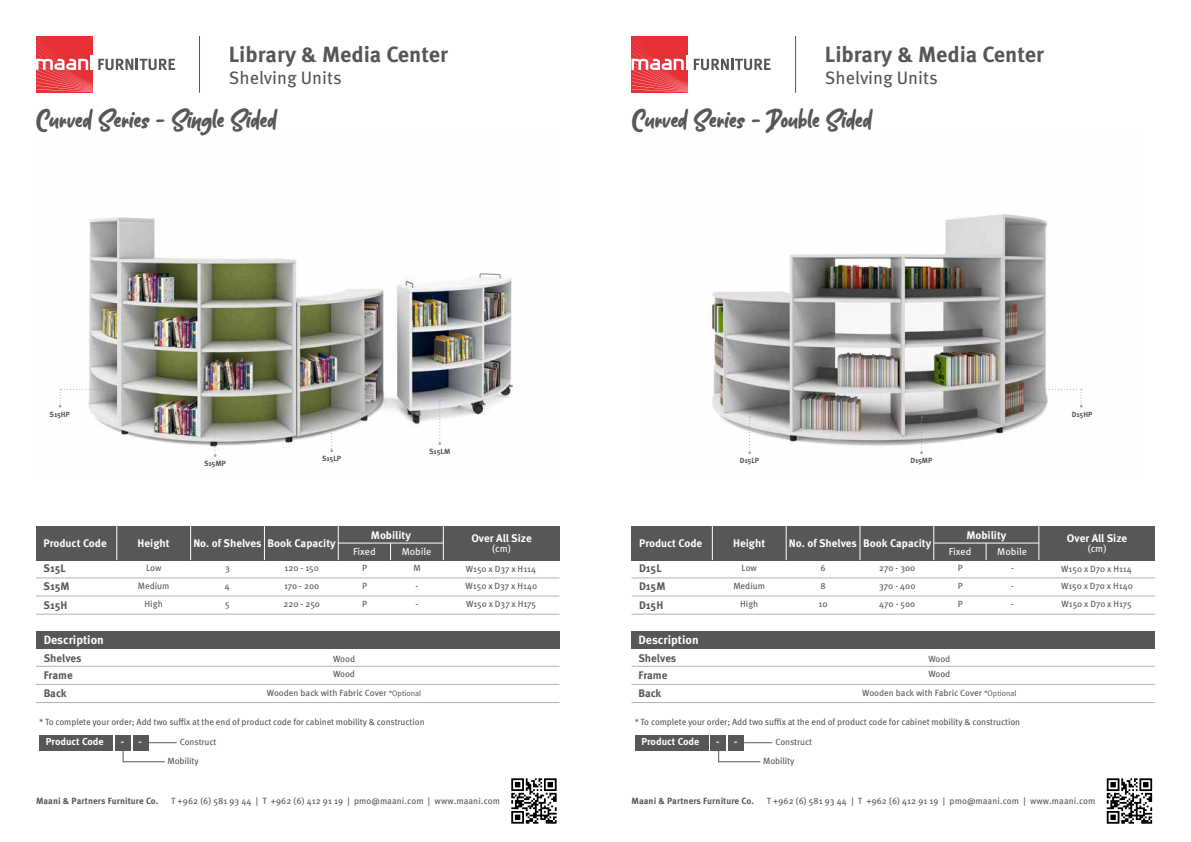
<style>
.page{position:relative;width:1191px;height:842px;background:#fff}
.page>*{position:absolute;margin:0;border:0;box-sizing:border-box;transform-origin:0 0}
.t1{font:30px "Folders";color:#575756}
.t2{font:700 22px "Meta OT";color:#575756}
.t3{font:18px "Meta OT";color:#575756}
.t4{font:700 12px "Meta OT";color:#fffffd}
.t5{font:700 11px "Meta OT";color:#fffffd}
.t6{font:700 11px/18.1px "Meta OT";color:#575756}
.t7{font:700 11px "Meta OT";color:#fff}
.t8{font:700 10.1px "Meta OT";color:#fff}
.t9{font:10px "Meta OT";letter-spacing:-.005em;color:#fff}
.t10{font:9px/18.1px "Meta OT";letter-spacing:-.01em;color:#575756}
.t11{font:9px "Meta OT";letter-spacing:.01em;color:#575656}
.t12{font:700 9px "Meta OT";letter-spacing:.01em;color:#575656}
.t13{font:700 7.5px "Meta OT";letter-spacing:-.01em;color:#575756}
.s1{font-family:"Meta Plus Normal";font-size:8px}
</style>
<div class="page">
<hr style="left:631px;top:578px;width:524px;height:1px;background:#b3b2b2">
<hr style="left:632px;top:596px;width:523px;height:1px;background:#b3b2b2">
<hr style="left:631px;top:614px;width:524px;height:1px;background:#b3b2b2">
<svg style="left:694px;top:59px;width:76px;height:11px"></svg>
<svg style="left:631px;top:36px;width:57px;height:56px;background:#ea5055"></svg>
<hr style="left:795px;top:36px;width:1px;height:57px;background:#575756">
<div style="left:631px;top:631px;width:524px;height:17px;background:#575756"></div>
<hr style="left:631px;top:666px;width:524px;height:1px;background:#b3b2b2">
<hr style="left:631px;top:684px;width:524px;height:1px;background:#b3b2b2">
<hr style="left:631px;top:702px;width:524px;height:1px;background:#b3b2b2">
<div style="left:635px;top:735px;width:73px;height:16px;background:#575756"></div>
<svg style="left:744px;top:742px;width:28px;height:1px"></svg>
<div style="left:710px;top:735px;width:16px;height:16px;background:#575756"></div>
<div style="left:728px;top:735px;width:16px;height:16px;background:#575756"></div>
<svg style="left:718px;top:751px;width:43px;height:12px"></svg>
<img style="left:709px;top:214px;width:374px;height:232px">
<svg style="left:748px;top:417px;width:3px;height:37px"></svg>
<svg style="left:920px;top:417px;width:3px;height:37px"></svg>
<svg style="left:1031px;top:389px;width:51px;height:19px"></svg>
<div style="left:631px;top:526px;width:524px;height:34px;background:#575756"></div>
<hr style="left:1038px;top:526px;width:1px;height:34px;background:#fff">
<svg style="left:985px;top:544px;width:1px;height:16px"></svg>
<hr style="left:934px;top:543px;width:104px;height:1px;background:#fff">
<hr style="left:712px;top:526px;width:1px;height:34px;background:#fff">
<hr style="left:786px;top:526px;width:1px;height:34px;background:#fff">
<hr style="left:859px;top:526px;width:1px;height:34px;background:#fff">
<hr style="left:933px;top:526px;width:1px;height:34px;background:#fff">
<svg style="left:1106px;top:778px;width:46px;height:46px"></svg>
<hr style="left:36px;top:578px;width:523px;height:1px;background:#b3b2b2">
<hr style="left:36px;top:596px;width:523px;height:1px;background:#b3b2b2">
<hr style="left:36px;top:614px;width:523px;height:1px;background:#b3b2b2">
<svg style="left:36px;top:36px;width:139px;height:56px"></svg>
<hr style="left:199px;top:36px;width:1px;height:57px;background:#575756">
<div style="left:36px;top:631px;width:523px;height:17px;background:#575756"></div>
<hr style="left:36px;top:666px;width:523px;height:1px;background:#b3b2b2">
<hr style="left:36px;top:684px;width:523px;height:1px;background:#b3b2b2">
<hr style="left:36px;top:702px;width:523px;height:1px;background:#b3b2b2">
<div style="left:39px;top:735px;width:74px;height:16px;background:#575756"></div>
<svg style="left:149px;top:742px;width:28px;height:1px"></svg>
<div style="left:115px;top:735px;width:16px;height:16px;background:#575756"></div>
<div style="left:133px;top:735px;width:16px;height:16px;background:#575756"></div>
<svg style="left:122px;top:751px;width:43px;height:12px"></svg>
<img style="left:58px;top:217px;width:456px;height:239px">
<svg style="left:214px;top:428px;width:2px;height:29px"></svg>
<svg style="left:330px;top:414px;width:3px;height:38px"></svg>
<svg style="left:438px;top:400px;width:3px;height:45px"></svg>
<svg style="left:59px;top:389px;width:52px;height:19px"></svg>
<div style="left:36px;top:526px;width:523px;height:34px;background:#575756"></div>
<hr style="left:443px;top:526px;width:1px;height:34px;background:#fff">
<svg style="left:390px;top:544px;width:1px;height:16px"></svg>
<hr style="left:338px;top:543px;width:105px;height:1px;background:#fff">
<hr style="left:117px;top:526px;width:1px;height:34px;background:#fff">
<hr style="left:190px;top:526px;width:1px;height:34px;background:#fff">
<hr style="left:264px;top:526px;width:1px;height:34px;background:#fff">
<hr style="left:338px;top:526px;width:1px;height:34px;background:#fff">
<svg style="left:511px;top:778px;width:45px;height:46px"></svg>
<h2 class="t2" style="left:229px;top:41px;width:221px">Library &amp; Media Center</h2>
<h3 class="t3" style="left:229px;top:67px;width:114px">Shelving Units</h3>
<h2 class="t2" style="left:825px;top:41px;width:221px">Library &amp; Media Center</h2>
<h3 class="t3" style="left:825px;top:67px;width:114px">Shelving Units</h3>
<h1 class="t1" style="left:36px;top:108px;width:242px">Curved Series - Single Sided</h1>
<h1 class="t1" style="left:631px;top:108px;width:242px">Curved Series - Double Sided</h1>
<p class="t13" style="left:50px;top:409px;width:22px">S15HP</p>
<p class="t13" style="left:1071px;top:409px;width:22px">D15HP</p>
<p class="t13" style="left:204px;top:458px;width:23px">S15MP</p>
<p class="t13" style="left:322px;top:453px;width:21px">S15LP</p>
<p class="t13" style="left:429px;top:446px;width:23px">S15LM</p>
<p class="t13" style="left:740px;top:456px;width:21px">D15LP</p>
<p class="t13" style="left:910px;top:456px;width:24px">D15MP</p>
<p class="t5" style="left:43px;top:536px;width:65px">Product Code</p>
<p class="t5" style="left:138px;top:536px;width:34px">Height</p>
<p class="t5" style="left:193px;top:536px;width:144px">No. of Shelves Book Capacity</p>
<p class="t7" style="left:371px;top:528px;width:41px">Mobility</p>
<p class="t9" style="left:353px;top:545px;width:24px">Fixed</p>
<p class="t9" style="left:402px;top:545px;width:31px">Mobile</p>
<p class="t7" style="left:471px;top:531px;width:62px">Over All Size</p>
<p class="t9" style="left:492px;top:542px;width:20px">(cm)</p>
<p class="t5" style="left:639px;top:536px;width:65px">Product Code</p>
<p class="t5" style="left:733px;top:536px;width:34px">Height</p>
<p class="t5" style="left:789px;top:536px;width:144px">No. of Shelves Book Capacity</p>
<p class="t7" style="left:966px;top:528px;width:41px">Mobility</p>
<p class="t9" style="left:948px;top:545px;width:24px">Fixed</p>
<p class="t9" style="left:997px;top:545px;width:31px">Mobile</p>
<p class="t7" style="left:1067px;top:531px;width:62px">Over All Size</p>
<p class="t9" style="left:1087px;top:542px;width:20px">(cm)</p>
<p class="t6" style="left:44px;top:559px;width:24px">S15L</p>
<p class="t10" style="left:146px;top:559px;width:17px">Low</p>
<p class="t6" style="left:44px;top:578px;width:28px">S15M<br>S15H</p>
<p class="t10" style="left:225px;top:577px;width:7px">4</p>
<p class="t10" style="left:284px;top:577px;width:37px">170 - 200</p>
<p class="t10" style="left:225px;top:559px;width:6px">3</p>
<p class="t10" style="left:284px;top:559px;width:36px">120 - 150</p>
<p class="t10" style="left:362px;top:559px;width:6px">P</p>
<p class="t10" style="left:413px;top:559px;width:9px">M</p>
<p class="t10" style="left:362px;top:577px;width:6px">P</p>
<p class="t10" style="left:415px;top:577px;width:4px">-</p>
<p class="t10" style="left:362px;top:595px;width:6px">P</p>
<p class="t10" style="left:415px;top:595px;width:4px">-</p>
<p class="t10" style="left:138px;top:577px;width:33px;text-align:center">Medium<br>High</p>
<p class="t10" style="left:225px;top:595px;width:6px">5</p>
<p class="t10" style="left:283px;top:595px;width:38px">220 - 250</p>
<p class="t10" style="left:465px;top:561px;width:73px;line-height:16.6px">W150 x D37 x H114<br>W150 x D37 x H140</p>
<p class="t10" style="left:466px;top:595px;width:72px">W150 x D37 x H175</p>
<p class="t10" style="left:820px;top:559px;width:7px">6</p>
<p class="t10" style="left:879px;top:559px;width:38px">270 - 300</p>
<p class="t10" style="left:957px;top:559px;width:6px">P</p>
<p class="t10" style="left:1011px;top:559px;width:4px">-</p>
<p class="t10" style="left:957px;top:577px;width:6px">P</p>
<p class="t10" style="left:1011px;top:577px;width:4px">-</p>
<p class="t10" style="left:957px;top:595px;width:6px">P</p>
<p class="t10" style="left:1011px;top:595px;width:4px">-</p>
<p class="t6" style="left:639px;top:559px;width:24px">D15L</p>
<p class="t10" style="left:741px;top:559px;width:17px">Low</p>
<p class="t6" style="left:639px;top:578px;width:28px">D15M<br>D15H</p>
<p class="t10" style="left:820px;top:577px;width:7px">8</p>
<p class="t10" style="left:879px;top:577px;width:38px">370 - 400</p>
<p class="t10" style="left:733px;top:577px;width:33px;text-align:center">Medium<br>High</p>
<p class="t10" style="left:818px;top:595px;width:11px">10</p>
<p class="t10" style="left:879px;top:595px;width:38px">470 - 500</p>
<p class="t10" style="left:1061px;top:561px;width:73px;line-height:16.6px">W150 x D70 x H114<br>W150 x D70 x H140</p>
<p class="t10" style="left:1061px;top:595px;width:72px">W150 x D70 x H175</p>
<h3 class="t4" style="left:44px;top:633px;width:62px">Description</h3>
<p class="t6" style="left:44px;top:650px;width:39px;line-height:16.6px">Shelves<br>Frame</p>
<p class="t10" style="left:333px;top:650px;width:23px">Wood</p>
<p class="t10" style="left:333px;top:665px;width:23px">Wood</p>
<p class="t6" style="left:44px;top:684px;width:24px">Back</p>
<p class="t10" style="left:267px;top:684px;width:156px">Wooden back with Fabric Cover <span class="s1">*Optional</span></p>
<p class="t10" style="left:39px;top:713px;width:387px">* To complete your order; Add two suffix at the end of product code for cabinet mobility &amp; construction</p>
<p class="t8" style="left:46px;top:735px;width:59px">Product Code</p>
<p class="t10" style="left:168px;top:733px;width:50px;line-height:18.7px;text-indent:12px">Construct<br>Mobility</p>
<p class="t8" style="left:121px;top:735px;width:23px">- -</p>
<h3 class="t4" style="left:638px;top:633px;width:62px">Description</h3>
<p class="t6" style="left:638px;top:649px;width:39px">Shelves</p>
<p class="t10" style="left:928px;top:650px;width:23px">Wood</p>
<p class="t6" style="left:638px;top:684px;width:24px">Back</p>
<p class="t10" style="left:862px;top:684px;width:156px">Wooden back with Fabric Cover <span class="s1">*Optional</span></p>
<p class="t10" style="left:635px;top:713px;width:387px">* To complete your order; Add two suffix at the end of product code for cabinet mobility &amp; construction</p>
<p class="t8" style="left:641px;top:735px;width:59px">Product Code</p>
<p class="t10" style="left:763px;top:733px;width:50px;line-height:18.7px;text-indent:12px">Construct<br>Mobility</p>
<p class="t6" style="left:638px;top:666px;width:30px">Frame</p>
<p class="t10" style="left:928px;top:665px;width:23px">Wood</p>
<p class="t8" style="left:716px;top:735px;width:23px">- -</p>
<p class="t12" style="left:36px;top:795px;width:124px">Maani &amp; Partners Furniture Co.</p>
<p class="t11" style="left:171px;top:795px;width:330px">T +962 (6) 581 93 44 | T +962 (6) 412 91 19 | pmo@maani.com | www.maani.com</p>
<p class="t12" style="left:631px;top:795px;width:124px">Maani &amp; Partners Furniture Co.</p>
<p class="t11" style="left:766px;top:795px;width:330px">T +962 (6) 581 93 44 | T +962 (6) 412 91 19 | pmo@maani.com | www.maani.com</p>
</div>
